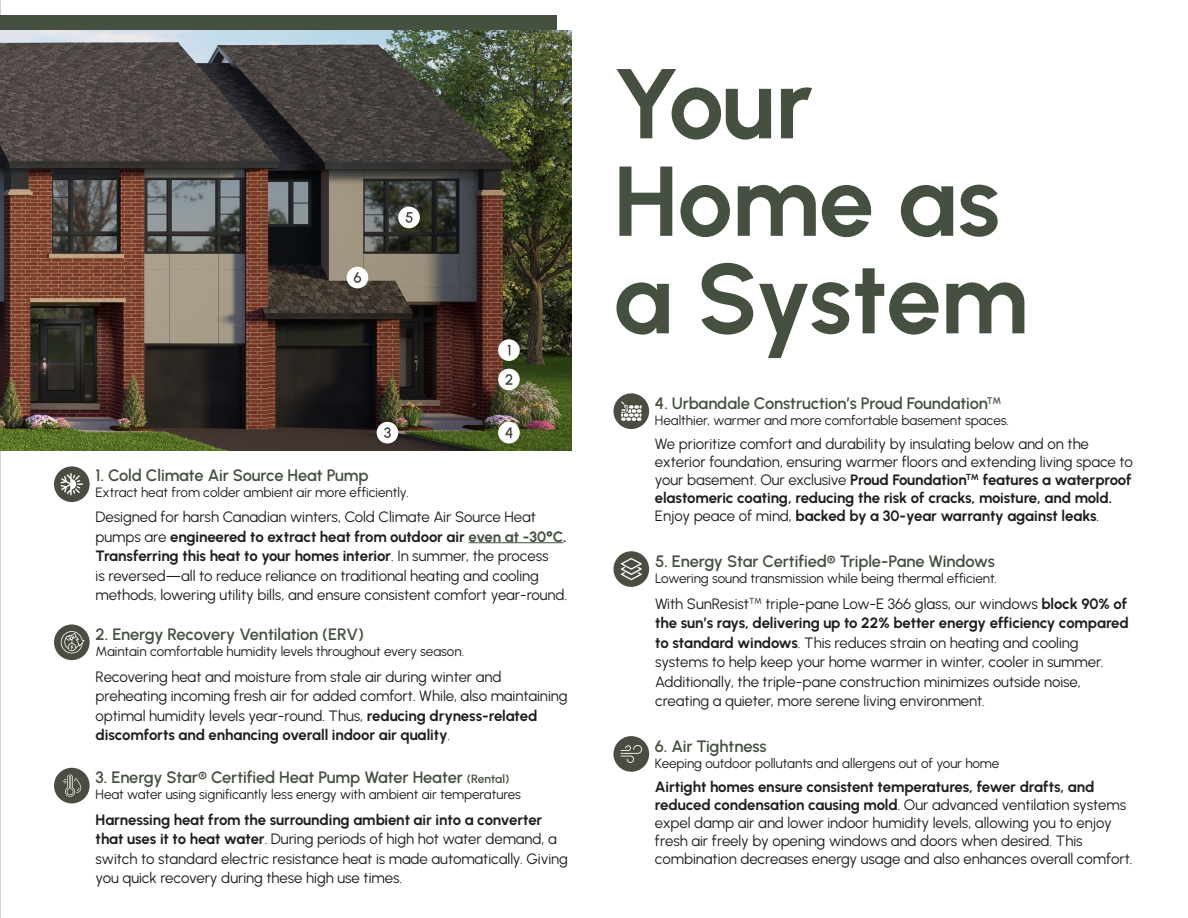
<style>
.page{position:relative;width:1188px;height:918px;background:#fff}
.page>*{position:absolute;margin:0;border:0;box-sizing:border-box;transform-origin:0 0}
.t1{font:700 99px/97.5px "Urbanist";letter-spacing:-.01em;color:#465041}
.t2{font:600 16.5px "Urbanist";letter-spacing:-.01em;color:#465041}
.Paragraph_Style_1{font:15px/19.5px "Urbanist";letter-spacing:-.005em;color:#1f1f1f}
.t3{font:13.5px "Urbanist";letter-spacing:-.005em;color:#1f1f1f}
.s1{font-weight:700}
.s2{font-weight:700;color:#465041}
.s3{font-size:12px}
</style>
<div class="page">
<div style="left:0;top:15px;width:556px;height:420px;background:#465041"></div>
<div style="left:54px;top:768px;width:36px;height:35px;background:#494d42;border-radius:50%"></div>
<svg style="left:62px;top:774px;width:19px;height:23px"></svg>
<div style="left:54px;top:624px;width:36px;height:36px;background:#494d42;border-radius:50%"></div>
<svg style="left:61px;top:631px;width:24px;height:23px"></svg>
<div style="left:614px;top:551px;width:35px;height:36px;background:#494d42;border-radius:50%"></div>
<svg style="left:621px;top:558px;width:21px;height:22px"></svg>
<div style="left:614px;top:393px;width:35px;height:36px;background:#494d42;border-radius:50%"></div>
<svg style="left:621px;top:401px;width:21px;height:20px"></svg>
<div style="left:614px;top:736px;width:35px;height:36px;background:#494d42;border-radius:50%"></div>
<svg style="left:621px;top:745px;width:21px;height:18px"></svg>
<div style="left:54px;top:466px;width:36px;height:36px;background:#494d42;border-radius:50%"></div>
<svg style="left:61px;top:473px;width:22px;height:22px"></svg>
<hr style="left:469px;top:542px;width:94px;height:1px;background:#465041">
<img style="left:0;top:30px;width:572px;height:420px">
<div style="left:498px;top:339px;width:22px;height:22px;background:#fff;border-radius:50%"></div>
<svg style="left:508px;top:345px;width:2px;height:10px"></svg>
<div style="left:498px;top:369px;width:22px;height:21px;background:#fff;border-radius:50%"></div>
<svg style="left:505px;top:374px;width:7px;height:11px"></svg>
<div style="left:377px;top:422px;width:21px;height:21px;background:#fff;border-radius:50%"></div>
<svg style="left:384px;top:427px;width:7px;height:11px"></svg>
<div style="left:498px;top:422px;width:22px;height:21px;background:#fff;border-radius:50%"></div>
<svg style="left:505px;top:427px;width:7px;height:11px"></svg>
<div style="left:398px;top:207px;width:22px;height:21px;background:#fff;border-radius:50%"></div>
<svg style="left:406px;top:212px;width:7px;height:11px"></svg>
<div style="left:347px;top:267px;width:21px;height:21px;background:#fff;border-radius:50%"></div>
<svg style="left:354px;top:272px;width:7px;height:11px"></svg>
<p class="t2" style="left:96px;top:464px;width:275px">1. Cold Climate Air Source Heat Pump</p>
<p class="t3" style="left:96px;top:483px;width:315px">Extract heat from colder ambient air more efficiently.</p>
<p class="Paragraph_Style_1" style="left:96px;top:507px;width:473px">Designed for harsh Canadian winters, Cold Climate Air Source Heat pumps are <span class="s1">engineered to extract heat from outdoor air</span> <span class="s2">even at -30°C</span><span class="s1">.<br>Transferring this heat to your homes interior</span>. In summer, the process<br>is reversed—all to reduce reliance on traditional heating and cooling methods, lowering utility bills, and ensure consistent comfort year-round.</p>
<p class="t2" style="left:96px;top:623px;width:270px">2. Energy Recovery Ventilation (ERV)</p>
<p class="t3" style="left:96px;top:643px;width:370px">Maintain comfortable humidity levels throughout every season.</p>
<p class="Paragraph_Style_1" style="left:96px;top:666px;width:473px">Recovering heat and moisture from stale air during winter and preheating incoming fresh air for added comfort. While, also maintaining optimal humidity levels year-round. Thus, <span class="s1">reducing dryness-related discomforts and enhancing overall indoor air quality</span>.</p>
<p class="t2" style="left:96px;top:766px;width:415px">3. Energy Star® Certified Heat Pump Water Heater <span class="s3">(Rental)</span></p>
<p class="t3" style="left:96px;top:786px;width:427px">Heat water using significantly less energy with ambient air temperatures</p>
<p class="Paragraph_Style_1" style="left:96px;top:809px;width:474px"><span class="s1">Harnessing heat from the surrounding ambient air into a converter that uses it to heat water</span>. During periods of high hot water demand, a switch to standard electric resistance heat is made automatically. Giving you quick recovery during these high use times.</p>
<p class="t1" style="left:614px;top:50px;width:416px">Your<br>Home as a System</p>
<p class="t2" style="left:655px;top:392px;width:348px">4. Urbandale Construction’s Proud Foundation<sup>TM</sup></p>
<p class="t3" style="left:655px;top:412px;width:356px">Healthier, warmer and more comfortable basement spaces.</p>
<p class="Paragraph_Style_1" style="left:655px;top:435px;width:479px;line-height:18px">We prioritize comfort and durability by insulating below and on the exterior foundation, ensuring warmer floors and extending living space to your basement. Our exclusive <span class="s1">Proud Foundation</span><sup>TM</sup> <span class="s1">features a waterproof elastomeric coating, reducing the risk of cracks, moisture, and mold.<br></span>Enjoy peace of mind, <span class="s1">backed by a 30-year warranty against leaks</span>.</p>
<p class="t2" style="left:655px;top:550px;width:341px">5. Energy Star Certified® Triple-Pane Windows</p>
<p class="t3" style="left:655px;top:570px;width:343px">Lowering sound transmission while being thermal efficient.</p>
<p class="Paragraph_Style_1" style="left:655px;top:593px;width:475px">With SunResist<sup>™</sup> triple-pane Low-E 366 glass, our windows <span class="s1">block 90% of the sun’s rays, delivering up to 22% better energy efficiency compared to standard windows</span>. This reduces strain on heating and cooling systems to help keep your home warmer in winter, cooler in summer.<br>Additionally, the triple-pane construction minimizes outside noise, creating a quieter, more serene living environment.</p>
<p class="t2" style="left:655px;top:735px;width:113px">6. Air Tightness</p>
<p class="t3" style="left:655px;top:754px;width:346px">Keeping outdoor pollutants and allergens out of your home</p>
<p class="Paragraph_Style_1" style="left:655px;top:777px;width:479px;line-height:18px"><span class="s1">Airtight homes ensure consistent temperatures, fewer drafts, and reduced condensation causing mold</span>. Our advanced ventilation systems expel damp air and lower indoor humidity levels, allowing you to enjoy fresh air freely by opening windows and doors when desired. This combination decreases energy usage and also enhances overall comfort.</p>
</div>
